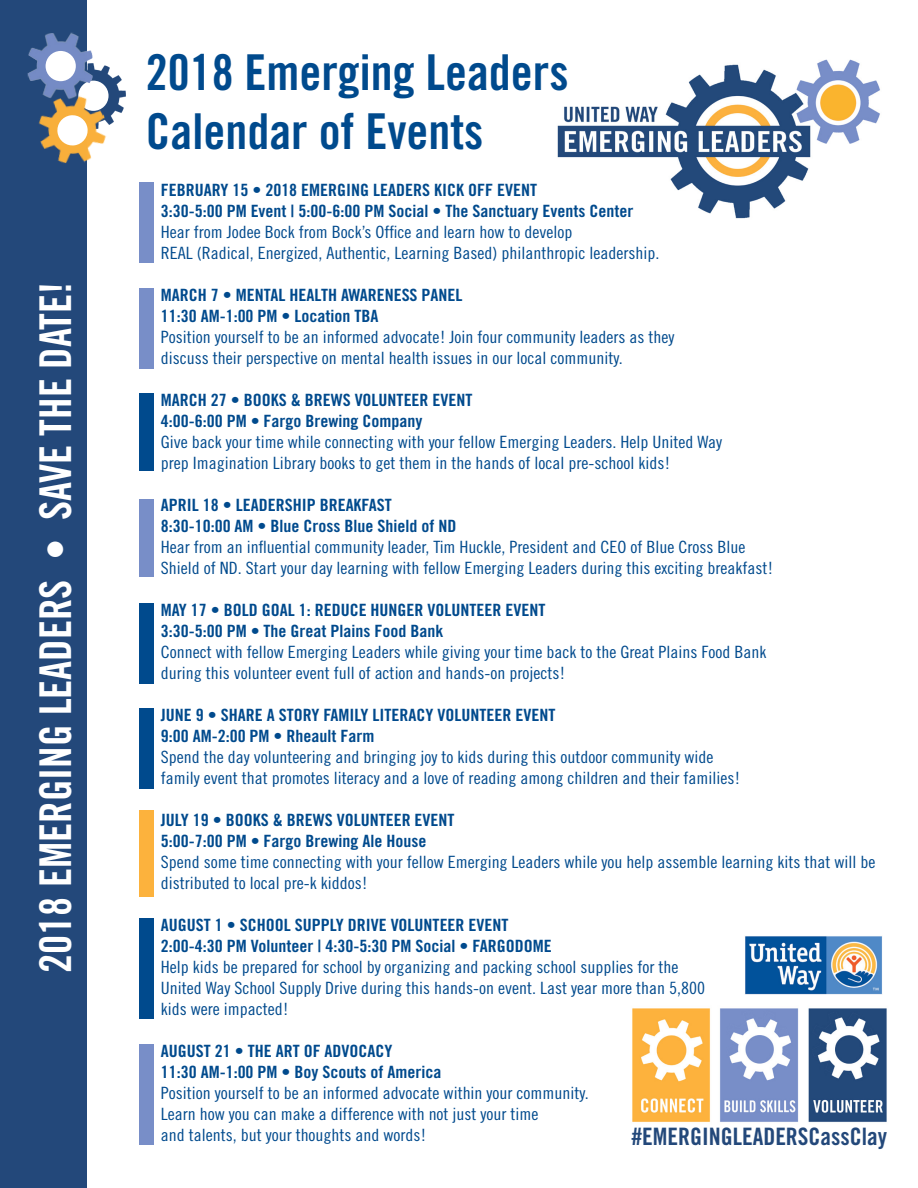
<style>
.page{position:relative;width:918px;height:1188px;background:#fff}
.page>*{position:absolute;margin:0;border:0;box-sizing:border-box;transform-origin:0 0}
.t1{font:49.5px "Trade Gothic Bold Cond Twenty";color:#004a8d}
.t2{font:43.8px "Trade Gothic Bold Cond Twenty";color:#fff}
.t3{font:24px "Trade Gothic Bold Cond Twenty";color:#23487a}
.t4{font:16.95px/21px "Trade Gothic Cond Eighteen";color:#004a8d;scale:1.06 1}
.t5{font:16.95px "Trade Gothic Bold Cond Twenty";color:#004a8d;scale:1.06 1}
</style>
<div class="page">
<img style="left:632px;top:1008px;width:255px;height:114px">
<img style="left:557px;top:59px;width:323px;height:160px">
<div style="left:0;top:0;width:86px;height:1188px;background:#23487a"></div>
<img style="left:93px;top:63px;width:33px;height:62px">
<div style="left:78px;top:81px;width:31px;height:30px;background:#fff;border-radius:50%"></div>
<img style="left:39px;top:93px;width:71px;height:75px">
<svg style="left:56px;top:114px;width:33px;height:32px"></svg>
<img style="left:27px;top:32px;width:66px;height:68px">
<div style="left:45px;top:51px;width:31px;height:30px;background:#fff;border-radius:50%"></div>
<div style="left:139px;top:394px;width:14px;height:77px;background:#004a8d"></div>
<div style="left:139px;top:183px;width:14px;height:80px;background:#788ec8"></div>
<div style="left:139px;top:288px;width:14px;height:80px;background:#788ec8"></div>
<div style="left:139px;top:499px;width:14px;height:77px;background:#788ec8"></div>
<div style="left:139px;top:603px;width:14px;height:80px;background:#004a8d"></div>
<div style="left:139px;top:708px;width:14px;height:81px;background:#004a8d"></div>
<div style="left:139px;top:810px;width:14px;height:86px;background:#fcb23d"></div>
<img style="left:745px;top:936px;width:137px;height:59px">
<div style="left:139px;top:1045px;width:14px;height:100px;background:#788ec8"></div>
<div style="left:139px;top:918px;width:14px;height:100px;background:#004a8d"></div>
<p class="t2" style="left:29px;top:973px;width:692px;rotate:-90deg">2018 EMERGING LEADERS • SAVE THE DATE!</p>
<p class="t1" style="left:146px;top:42px;width:424px">2018 Emerging Leaders</p>
<p class="t1" style="left:146px;top:101px;width:339px">Calendar of Events</p>
<p class="t5" style="left:161px;top:180px;width:357px">FEBRUARY 15 • 2018 EMERGING LEADERS KICK OFF EVENT</p>
<p class="t5" style="left:161px;top:201px;width:447px">3:30-5:00 PM Event | 5:00-6:00 PM Social • The Sanctuary Events Center</p>
<p class="t4" style="left:161px;top:222px;width:390px">Hear from Jodee Bock from Bock’s Office and learn how to develop</p>
<p class="t4" style="left:161px;top:243px;width:472px">REAL (Radical, Energized, Authentic, Learning Based) philanthropic leadership.</p>
<p class="t5" style="left:161px;top:285px;width:286px">MARCH 7 • MENTAL HEALTH AWARENESS PANEL</p>
<p class="t5" style="left:161px;top:306px;width:207px">11:30 AM-1:00 PM • Location TBA</p>
<p class="t4" style="left:161px;top:327px;width:486px">Position yourself to be an informed advocate! Join four community leaders as they discuss their perspective on mental health issues in our local community.</p>
<p class="t5" style="left:161px;top:390px;width:296px">MARCH 27 • BOOKS &amp; BREWS VOLUNTEER EVENT</p>
<p class="t5" style="left:161px;top:411px;width:249px">4:00-6:00 PM • Fargo Brewing Company</p>
<p class="t4" style="left:161px;top:432px;width:531px">Give back your time while connecting with your fellow Emerging Leaders. Help United Way prep Imagination Library books to get them in the hands of local pre-school kids!</p>
<p class="t5" style="left:161px;top:495px;width:220px">APRIL 18 • LEADERSHIP BREAKFAST</p>
<p class="t5" style="left:161px;top:516px;width:281px">8:30-10:00 AM • Blue Cross Blue Shield of ND</p>
<p class="t4" style="left:161px;top:537px;width:580px">Hear from an influential community leader, Tim Huckle, President and CEO of Blue Cross Blue<br>Shield of ND. Start your day learning with fellow Emerging Leaders during this exciting breakfast!</p>
<p class="t5" style="left:161px;top:600px;width:365px">MAY 17 • BOLD GOAL 1: REDUCE HUNGER VOLUNTEER EVENT</p>
<p class="t5" style="left:161px;top:621px;width:268px">3:30-5:00 PM • The Great Plains Food Bank</p>
<p class="t4" style="left:161px;top:642px;width:573px">Connect with fellow Emerging Leaders while giving your time back to the Great Plains Food Bank during this volunteer event full of action and hands-on projects!</p>
<p class="t5" style="left:161px;top:705px;width:374px">JUNE 9 • SHARE A STORY FAMILY LITERACY VOLUNTEER EVENT</p>
<p class="t5" style="left:161px;top:726px;width:203px">9:00 AM-2:00 PM • Rheault Farm</p>
<p class="t4" style="left:161px;top:747px;width:548px">Spend the day volunteering and bringing joy to kids during this outdoor community wide family event that promotes literacy and a love of reading among children and their families!</p>
<p class="t5" style="left:161px;top:810px;width:279px">JULY 19 • BOOKS &amp; BREWS VOLUNTEER EVENT</p>
<p class="t5" style="left:161px;top:831px;width:252px">5:00-7:00 PM • Fargo Brewing Ale House</p>
<p class="t4" style="left:161px;top:852px;width:676px">Spend some time connecting with your fellow Emerging Leaders while you help assemble learning kits that will be distributed to local pre-k kiddos!</p>
<p class="t5" style="left:161px;top:915px;width:330px">AUGUST 1 • SCHOOL SUPPLY DRIVE VOLUNTEER EVENT</p>
<p class="t5" style="left:161px;top:936px;width:370px">2:00-4:30 PM Volunteer | 4:30-5:30 PM Social • FARGODOME</p>
<p class="t4" style="left:161px;top:957px;width:490px">Help kids be prepared for school by organizing and packing school supplies for the</p>
<p class="t4" style="left:161px;top:978px;width:515px">United Way School Supply Drive during this hands-on event. Last year more than 5,800</p>
<p class="t4" style="left:161px;top:999px;width:122px">kids were impacted!</p>
<p class="t5" style="left:161px;top:1041px;width:220px">AUGUST 21 • THE ART OF ADVOCACY</p>
<p class="t5" style="left:161px;top:1062px;width:266px">11:30 AM-1:00 PM • Boy Scouts of America</p>
<p class="t4" style="left:161px;top:1083px;width:405px">Position yourself to be an informed advocate within your community.</p>
<p class="t4" style="left:161px;top:1104px;width:358px">Learn how you can make a difference with not just your time</p>
<p class="t4" style="left:161px;top:1125px;width:252px">and talents, but your thoughts and words!</p>
<p class="t3" style="left:631px;top:1122px;width:257px">#EMERGINGLEADERSCassClay</p>
</div>
